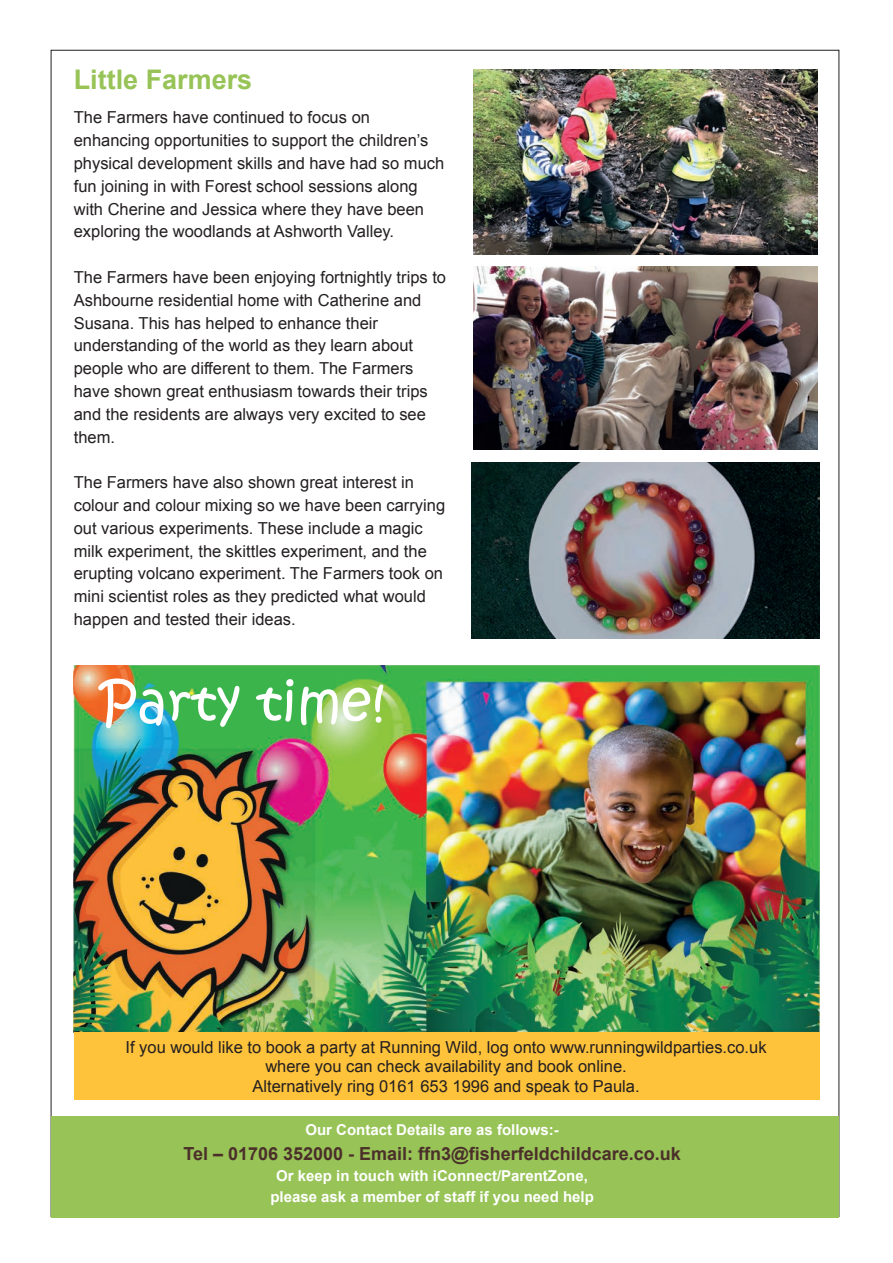
<style>
.page{position:relative;width:893px;height:1263px;background:#fff}
.page>*{position:absolute;margin:0;border:0;box-sizing:border-box;transform-origin:0 0}
.t1{font:54px "Kristen ITC";color:#fff}
.t2{font:700 27px "Arial";color:#97c357}
.t3{font:700 18px "Arial";color:#4b302a}
.t4{font:16.5px/22.8px "Arial";color:#231f20}
.t5{font:700 15px/21px "Arial";color:#fff;text-align:center}
</style>
<div class="page">
<img style="left:74px;top:665px;width:746px;height:367px">
<div style="left:74px;top:1032px;width:746px;height:68px;background:#fec23b"></div>
<div style="left:51px;top:1116px;width:788px;height:102px;background:#97c357"></div>
<img style="left:474px;top:69px;width:343px;height:186px">
<img style="left:474px;top:266px;width:343px;height:183px">
<img style="left:471px;top:462px;width:349px;height:176px">
<h2 class="t2" style="left:74px;top:61px;width:180px">Little Farmers</h2>
<p class="t4" style="left:74px;top:106px;width:372px">The Farmers have continued to focus on enhancing opportunities to support the children’s physical development skills and have had so much fun joining in with Forest school sessions along with Cherine and Jessica where they have been exploring the woodlands at Ashworth Valley.</p>
<p class="t4" style="left:74px;top:266px;width:374px">The Farmers have been enjoying fortnightly trips to Ashbourne residential home with Catherine and Susana. This has helped to enhance their understanding of the world as they learn about people who are different to them. The Farmers have shown great enthusiasm towards their trips and the residents are always very excited to see them.</p>
<p class="t4" style="left:74px;top:471px;width:373px">The Farmers have also shown great interest in colour and colour mixing so we have been carrying out various experiments. These include a magic milk experiment, the skittles experiment, and the erupting volcano experiment. The Farmers took on mini scientist roles as they predicted what would happen and tested their ideas.</p>
<h1 class="t1" style="left:100px;top:667px;width:287px">Party time!</h1>
<p class="t4" style="left:126px;top:1037px;width:643px;line-height:19.8px;text-align:center">If you would like to book a party at Running Wild, log onto www.runningwildparties.co.uk where you can check availability and book online.<br>Alternatively ring 0161 653 1996 and speak to Paula.</p>
<p class="t5" style="left:305px;top:1120px;width:255px">Our Contact Details are as follows:-</p>
<p class="t3" style="left:183px;top:1141px;width:499px">Tel – 01706 352000 - Email: ffn3@fisherfeldchildcare.co.uk</p>
<p class="t5" style="left:270px;top:1165px;width:325px">Or keep in touch with iConnect/ParentZone, please ask a member of staff if you need help</p>
</div>
